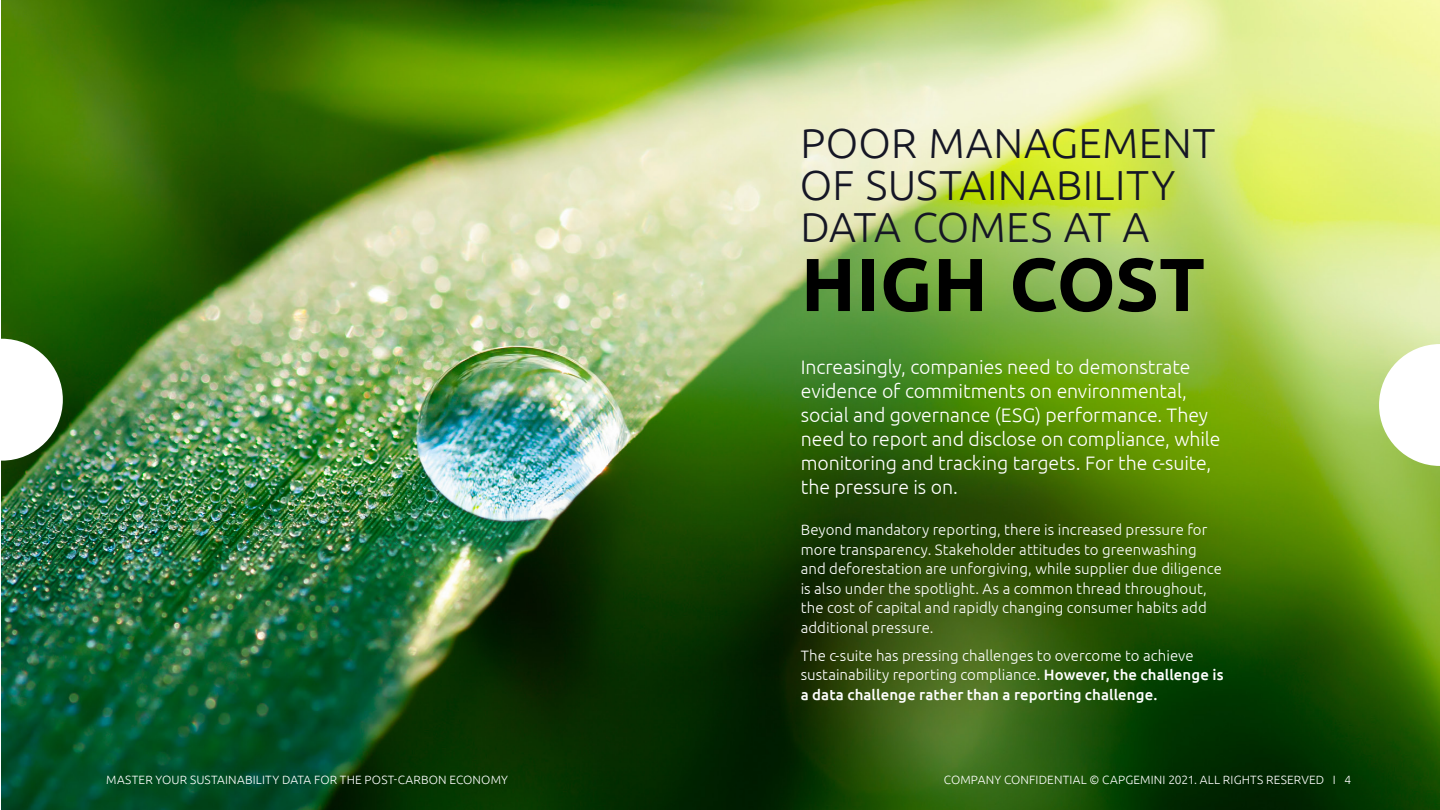
<style>
.page{position:relative;width:1440px;height:810px;background:#fff}
.page>*{position:absolute;margin:0;border:0;box-sizing:border-box;transform-origin:0 0}
.t1{font:700 75px "Ubuntu";color:#000}
.t2{font:300 42px/42px "Ubuntu";letter-spacing:.01em;color:#151625}
.t3{font:300 19.5px/24px "Ubuntu";letter-spacing:-.005em;color:#fff}
.t4{font:300 15px/19.5px "Ubuntu";letter-spacing:.005em;color:#fff}
.t5{font:300 12px "Ubuntu";letter-spacing:.015em;color:#fff}
.s1{font-weight:500}
</style>
<div class="page">
<img style="left:1px;top:0;width:1439px;height:810px">
<svg style="left:1379px;top:344px;width:61px;height:122px"></svg>
<svg style="left:1px;top:339px;width:62px;height:122px"></svg>
<h2 class="t2" style="left:800px;top:121px;width:417px">POOR MANAGEMENT<br>OF SUSTAINABILITY<br>DATA COMES AT A</h2>
<h1 class="t1" style="left:801px;top:239px;width:406px">HIGH COST</h1>
<p class="t3" style="left:801px;top:355px;width:421px">Increasingly, companies need to demonstrate evidence of commitments on environmental, social and governance (ESG) performance. They need to report and disclose on compliance, while monitoring and tracking targets. For the c-suite, the pressure is on.</p>
<p class="t4" style="left:801px;top:520px;width:423px">Beyond mandatory reporting, there is increased pressure for more transparency. Stakeholder attitudes to greenwashing and deforestation are unforgiving, while supplier due diligence is also under the spotlight. As a common thread throughout, the cost of capital and rapidly changing consumer habits add additional pressure.</p>
<p class="t4" style="left:801px;top:645px;width:424px">The c-suite has pressing challenges to overcome to achieve sustainability reporting compliance. <span class="s1">However, the challenge is a data challenge rather than a reporting challenge.</span></p>
<p class="t5" style="left:106px;top:772px;width:403px">MASTER YOUR SUSTAINABILITY DATA FOR THE POST-CARBON ECONOMY</p>
<p class="t5" style="left:944px;top:772px;width:409px">COMPANY CONFIDENTIAL © CAPGEMINI 2021. ALL RIGHTS RESERVED I 4</p>
</div>
